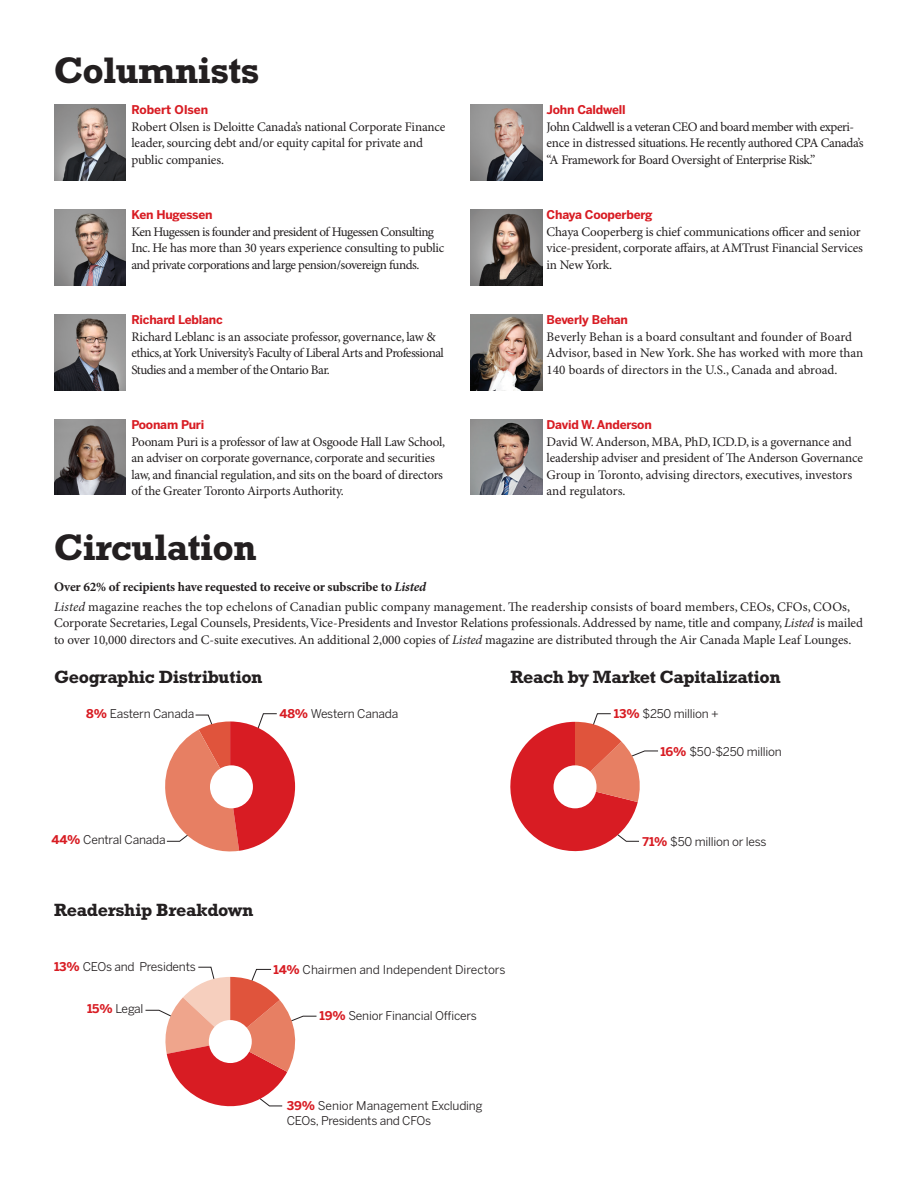
<style>
.page{position:relative;width:918px;height:1188px;background:#fff}
.page>*{position:absolute;margin:0;border:0;box-sizing:border-box;transform-origin:0 0}
.t1{font:700 37.5px "Rockwell";letter-spacing:-.02em;color:#231f20}
.t2{font:700 18px "Rockwell";letter-spacing:-.02em;color:#231f20}
.t3{font:13.2px/16.5px "Minion Pro";letter-spacing:-.015em;color:#231f20}
.t4{font:13.2px/16.5px "Minion Pro";letter-spacing:-.035em;color:#231f20}
.t5{font:13.2px/19.5px "Minion Pro";letter-spacing:.005em;color:#231f20}
.t6{font:12px/15px "Benton Sans";letter-spacing:-.015em;color:#231f20}
.t7{font:700 12px "Benton Sans";letter-spacing:-.015em;color:#d81c23}
.s1{font-weight:700}
.s2{font-weight:700;font-style:italic}
.s3{font-style:italic}
.s4{font-weight:700;color:#d81c23}
</style>
<div class="page">
<img style="left:54px;top:315px;width:72px;height:75px">
<img style="left:470px;top:315px;width:72px;height:75px">
<img style="left:470px;top:420px;width:72px;height:75px">
<img style="left:470px;top:105px;width:72px;height:75px">
<img style="left:470px;top:210px;width:72px;height:75px">
<img style="left:54px;top:105px;width:72px;height:75px">
<img style="left:54px;top:420px;width:72px;height:75px">
<svg style="left:510px;top:713px;width:148px;height:139px"></svg>
<div style="left:554px;top:765px;width:43px;height:43px;background:#fff;border-radius:50%"></div>
<img style="left:54px;top:210px;width:72px;height:75px">
<svg style="left:145px;top:967px;width:172px;height:140px"></svg>
<div style="left:209px;top:1020px;width:43px;height:43px;background:#fff;border-radius:50%"></div>
<svg style="left:165px;top:713px;width:130px;height:139px"></svg>
<div style="left:210px;top:765px;width:43px;height:43px;background:#fff;border-radius:50%"></div>
<h1 class="t1" style="left:54px;top:48px;width:207px">Columnists</h1>
<p class="t7" style="left:131px;top:103px;width:78px">Robert Olsen</p>
<p class="t3" style="left:131px;top:119px;width:316px">Robert Olsen is Deloitte Canada’s national Corporate Finance leader, sourcing debt and/or equity capital for private and public companies.</p>
<p class="t7" style="left:131px;top:208px;width:83px">Ken Hugessen</p>
<p class="t4" style="left:131px;top:224px;width:314px">Ken Hugessen is founder and president of Hugessen Consulting<br>Inc. He has more than 30 years experience consulting to public and private corporations and large pension/sovereign funds.</p>
<p class="t7" style="left:131px;top:313px;width:93px">Richard Leblanc</p>
<p class="t4" style="left:131px;top:329px;width:314px">Richard Leblanc is an associate professor, governance, law &amp; ethics, at York University’s Faculty of Liberal Arts and Professional<br>Studies and a member of the Ontario Bar.</p>
<p class="t7" style="left:131px;top:418px;width:74px">Poonam Puri</p>
<p class="t3" style="left:131px;top:434px;width:315px">Poonam Puri is a professor of law at Osgoode Hall Law School, an adviser on corporate governance, corporate and securities law, and financial regulation, and sits on the board of directors of the Greater Toronto Airports Authority.</p>
<h1 class="t1" style="left:54px;top:526px;width:204px">Circulation</h1>
<p class="t7" style="left:547px;top:103px;width:81px">John Caldwell</p>
<p class="t3" style="left:547px;top:119px;width:319px">John Caldwell is a veteran CEO and board member with experi&shy;ence in distressed situations. He recently authored CPA Canada’s “A Framework for Board Oversight of Enterprise Risk.”</p>
<p class="t7" style="left:547px;top:208px;width:107px">Chaya Cooperberg</p>
<p class="t3" style="left:547px;top:224px;width:318px">Chaya Cooperberg is chief communications officer and senior vice-president, corporate affairs, at AMTrust Financial Services in New York.</p>
<p class="t7" style="left:547px;top:313px;width:83px">Beverly Behan</p>
<p class="t3" style="left:547px;top:329px;width:318px">Beverly Behan is a board consultant and founder of Board<br>Advisor, based in New York. She has worked with more than<br>140 boards of directors in the U.S., Canada and abroad.</p>
<p class="t7" style="left:547px;top:418px;width:107px">David W. Anderson</p>
<p class="t3" style="left:547px;top:434px;width:318px">David W. Anderson, MBA, PhD, ICD.D, is a governance and leadership adviser and president of The Anderson Governance Group in Toronto, advising directors, executives, investors and regulators.</p>
<p class="t5" style="left:54px;top:578px;width:798px"><span class="s1">Over 62% of recipients have requested to receive or subscribe to</span> <span class="s2">Listed<br></span><span class="s3">Listed</span> magazine reaches the top echelons of Canadian public company management. The readership consists of board members, CEOs, CFOs, COOs,</p>
<p class="t3" style="left:54px;top:616px;width:811px">Corporate Secretaries, Legal Counsels, Presidents, Vice-Presidents and Investor Relations professionals. Addressed by name, title and company, <span class="s3">Listed</span> is mailed to over 10,000 directors and C-suite executives. An additional 2,000 copies of <span class="s3">Listed</span> magazine are distributed through the Air Canada Maple Leaf Lounges.</p>
<h2 class="t2" style="left:54px;top:666px;width:210px">Geographic Distribution</h2>
<h2 class="t2" style="left:510px;top:666px;width:272px">Reach by Market Capitalization</h2>
<p class="t6" style="left:86px;top:706px;width:109px"><span class="s4">8%</span> Eastern Canada</p>
<p class="t6" style="left:279px;top:706px;width:120px"><span class="s4">48%</span> Western Canada</p>
<p class="t6" style="left:51px;top:832px;width:116px"><span class="s4">44%</span> Central Canada</p>
<h2 class="t2" style="left:54px;top:900px;width:201px">Readership Breakdown</h2>
<p class="t6" style="left:54px;top:959px;width:143px"><span class="s4">13%</span> CEOs and Presidents</p>
<p class="t6" style="left:274px;top:962px;width:234px"><span class="s4">14%</span> Chairmen and Independent Directors</p>
<p class="t6" style="left:320px;top:1008px;width:159px"><span class="s4">19%</span> Senior Financial Officers</p>
<p class="t6" style="left:87px;top:1001px;width:58px"><span class="s4">15%</span> Legal</p>
<p class="t6" style="left:287px;top:1098px;width:197px"><span class="s4">39%</span> Senior Management Excluding<br>CEOs, Presidents and CFOs</p>
<p class="t6" style="left:614px;top:706px;width:107px"><span class="s4">13%</span> $250 million +</p>
<p class="t6" style="left:660px;top:744px;width:123px"><span class="s4">16%</span> $50-$250 million</p>
<p class="t6" style="left:643px;top:834px;width:126px"><span class="s4">71%</span> $50 million or less</p>
</div>
